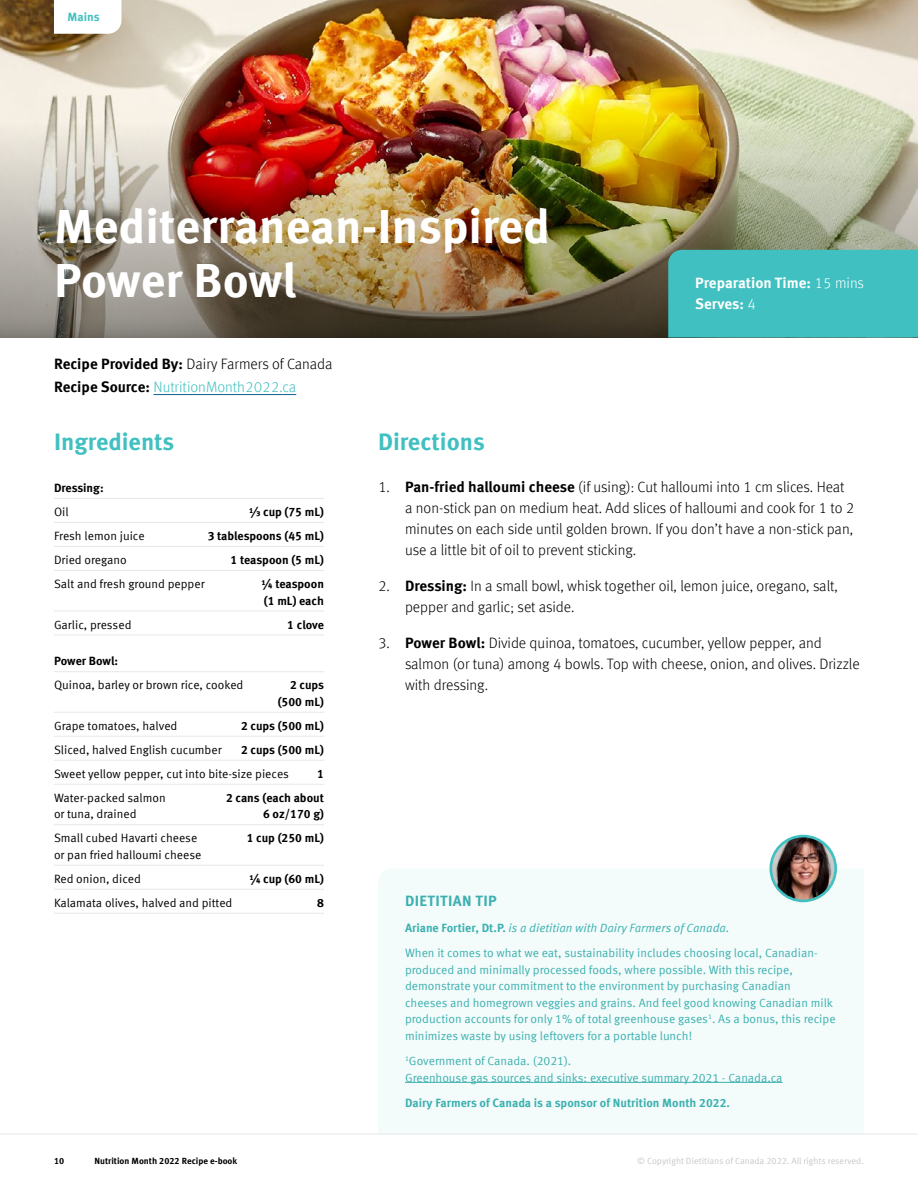
<style>
.page{position:relative;width:918px;height:1188px;background:#fff}
.page>*{position:absolute;margin:0;border:0;box-sizing:border-box;transform-origin:0 0}
.t1{font:700 48px/54px "Meta Offc";color:#fff}
.t2{font:700 24px "Meta Offc";color:#40c0c0}
.t3{font:300 15px/21px "Meta Offc";color:#000}
.t4{font:700 15px/22.5px "Meta Offc";color:#000}
.t5{font:700 15px/21px "Meta Offc";color:#fff}
.t6{font:700 15px "Meta Offc";letter-spacing:.025em;color:#3cb0af}
.t7{font:12px/16.5px "Meta Offc Norm";color:#3cb0af}
.t8{font:12px/24px "Meta Offc Norm";color:#000}
.t9{font:700 12px/16.5px "Meta Offc";color:#000}
.t10{font:12px "Meta Offc Norm Ita";color:#3cb0af}
.t11{font:700 12px "Meta Offc";color:#3cb0af}
.t12{font:700 12px "Meta Offc";color:#40c0c0}
.t13{font:9px "Meta Offc Norm";color:#c7c8ca}
.t14{font:700 9px "Meta Offc";color:#000}
.s1{font-weight:300}
.s2{font-weight:300;color:#40c0c0}
.s3{font-weight:700}
.s4{font-family:"Meta Offc";font-weight:700}
</style>
<div class="page">
<div style="left:376px;top:867px;width:490px;height:267px;background:#f3fbfb"></div>
<hr style="left:405px;top:1082px;width:378px;height:1px;background:#3cb0af">
<img style="left:0;top:0;width:918px;height:122px">
<img style="left:0;top:122px;width:918px;height:216px">
<hr style="left:0;top:1134px;width:918px;height:1px;background:#e6e7e8">
<svg style="left:54px;top:0;width:68px;height:34px"></svg>
<div style="left:770px;top:835px;width:67px;height:67px;background:#40c0c0;border-radius:50%"></div>
<img style="left:772px;top:837px;width:62px;height:63px;border-radius:31px">
<hr style="left:153px;top:394px;width:143px;height:1px;background:#0c6392">
<div style="left:668px;top:250px;width:250px;height:87px;background:#40c0c0"></div>
<hr style="left:54px;top:498px;width:270px;height:1px;background:#e6e7e8">
<hr style="left:54px;top:522px;width:270px;height:1px;background:#e6e7e8">
<hr style="left:54px;top:546px;width:270px;height:1px;background:#e6e7e8">
<hr style="left:54px;top:570px;width:270px;height:1px;background:#e6e7e8">
<hr style="left:54px;top:611px;width:270px;height:1px;background:#e6e7e8">
<hr style="left:54px;top:635px;width:270px;height:1px;background:#e6e7e8">
<hr style="left:54px;top:671px;width:270px;height:1px;background:#e6e7e8">
<hr style="left:54px;top:712px;width:270px;height:1px;background:#e6e7e8">
<hr style="left:54px;top:736px;width:270px;height:1px;background:#e6e7e8">
<hr style="left:54px;top:760px;width:270px;height:1px;background:#e6e7e8">
<hr style="left:54px;top:784px;width:270px;height:1px;background:#e6e7e8">
<hr style="left:54px;top:824px;width:270px;height:1px;background:#e6e7e8">
<hr style="left:54px;top:865px;width:270px;height:1px;background:#e6e7e8">
<hr style="left:54px;top:889px;width:270px;height:1px;background:#e6e7e8">
<hr style="left:54px;top:913px;width:270px;height:1px;background:#e6e7e8">
<p class="t12" style="left:68px;top:10px;width:34px">Mains</p>
<h1 class="t1" style="left:54px;top:201px;width:497px">Mediterranean-Inspired<br>Power Bowl</h1>
<p class="t4" style="left:54px;top:353px;width:280px">Recipe Provided By: <span class="s1">Dairy Farmers of Canada<br></span>Recipe Source: <span class="s2">NutritionMonth2022.ca</span></p>
<p class="t5" style="left:695px;top:273px;width:170px">Preparation Time: <span class="s1">15 mins<br></span>Serves: <span class="s1">4</span></p>
<h2 class="t2" style="left:54px;top:427px;width:122px">Ingredients</h2>
<p class="t9" style="left:54px;top:480px;width:51px">Dressing:</p>
<p class="t8" style="left:54px;top:500px;width:16px">Oil</p>
<p class="t9" style="left:249px;top:504px;width:76px">⅓ cup (75 mL)</p>
<p class="t8" style="left:54px;top:524px;width:92px">Fresh lemon juice</p>
<p class="t9" style="left:208px;top:528px;width:118px">3 tablespoons (45 mL)</p>
<p class="t8" style="left:54px;top:548px;width:74px">Dried oregano</p>
<p class="t9" style="left:231px;top:552px;width:95px">1 teaspoon (5 mL)</p>
<p class="t8" style="left:54px;top:572px;width:152px">Salt and fresh ground pepper</p>
<p class="t9" style="left:262px;top:576px;width:64px">¼ teaspoon (1 mL) each</p>
<p class="t8" style="left:54px;top:613px;width:79px">Garlic, pressed</p>
<p class="t9" style="left:287px;top:617px;width:38px">1 clove</p>
<p class="t9" style="left:54px;top:653px;width:66px">Power Bowl:</p>
<p class="t8" style="left:54px;top:673px;width:191px">Quinoa, barley or brown rice, cooked</p>
<p class="t9" style="left:278px;top:677px;width:48px;text-align:right">2 cups (500 mL)</p>
<p class="t8" style="left:54px;top:714px;width:125px">Grape tomatoes, halved</p>
<p class="t9" style="left:241px;top:718px;width:84px">2 cups (500 mL)</p>
<p class="t8" style="left:54px;top:738px;width:169px">Sliced, halved English cucumber</p>
<p class="t9" style="left:241px;top:742px;width:84px">2 cups (500 mL)</p>
<p class="t8" style="left:54px;top:762px;width:236px">Sweet yellow pepper, cut into bite-size pieces</p>
<p class="t9" style="left:317px;top:766px;width:8px">1</p>
<p class="t8" style="left:54px;top:786px;width:113px">Water-packed salmon</p>
<p class="t9" style="left:226px;top:790px;width:99px">2 cans (each about</p>
<p class="t8" style="left:54px;top:802px;width:84px">or tuna, drained</p>
<p class="t9" style="left:263px;top:806px;width:62px">6 oz/170 g)</p>
<p class="t8" style="left:54px;top:826px;width:145px">Small cubed Havarti cheese</p>
<p class="t9" style="left:247px;top:830px;width:79px">1 cup (250 mL)</p>
<p class="t8" style="left:54px;top:843px;width:149px">or pan fried halloumi cheese<br>Red onion, diced</p>
<p class="t9" style="left:249px;top:871px;width:76px">¼ cup (60 mL)</p>
<p class="t8" style="left:54px;top:891px;width:180px">Kalamata olives, halved and pitted</p>
<p class="t9" style="left:317px;top:895px;width:8px">8</p>
<h2 class="t2" style="left:378px;top:427px;width:108px">Directions</h2>
<p class="t3" style="left:405px;top:477px;width:451px;text-indent:-27px">1. <span class="s3">Pan-fried halloumi cheese</span> (if using): Cut halloumi into 1 cm slices. Heat a non-stick pan on medium heat. Add slices of halloumi and cook for 1 to 2 minutes on each side until golden brown. If you don’t have a non-stick pan, use a little bit of oil to prevent sticking.</p>
<p class="t3" style="left:405px;top:576px;width:434px;text-indent:-27px">2. <span class="s3">Dressing:</span> In a small bowl, whisk together oil, lemon juice, oregano, salt, pepper and garlic; set aside.</p>
<p class="t3" style="left:405px;top:633px;width:456px;text-indent:-27px">3. <span class="s3">Power Bowl:</span> Divide quinoa, tomatoes, cucumber, yellow pepper, and salmon (or tuna) among 4 bowls. Top with cheese, onion, and olives. Drizzle with dressing.</p>
<p class="t6" style="left:405px;top:892px;width:93px">DIETITIAN TIP</p>
<p class="t10" style="left:405px;top:920px;width:326px"><span class="s4">Ariane Fortier, Dt.P.</span> is a dietitian with Dairy Farmers of Canada.</p>
<p class="t7" style="left:405px;top:945px;width:432px">When it comes to what we eat, sustainability includes choosing local, Canadian&shy;produced and minimally processed foods, where possible. With this recipe, demonstrate your commitment to the environment by purchasing Canadian cheeses and homegrown veggies and grains. And feel good knowing Canadian milk production accounts for only 1% of total greenhouse gases<sup>1</sup>. As a bonus, this recipe minimizes waste by using leftovers for a portable lunch!</p>
<p class="t7" style="left:405px;top:1053px;width:379px"><sup>1</sup>Government of Canada. (2021).<br>Greenhouse gas sources and sinks: executive summary 2021 - Canada.ca</p>
<p class="t11" style="left:405px;top:1096px;width:327px">Dairy Farmers of Canada is a sponsor of Nutrition Month 2022.</p>
<p class="t14" style="left:54px;top:1156px;width:12px">10</p>
<p class="t14" style="left:94px;top:1156px;width:144px">Nutrition Month 2022 Recipe e-book</p>
<p class="t13" style="left:637px;top:1156px;width:228px">© Copyright Dietitians of Canada 2022. All rights reserved.</p>
</div>
